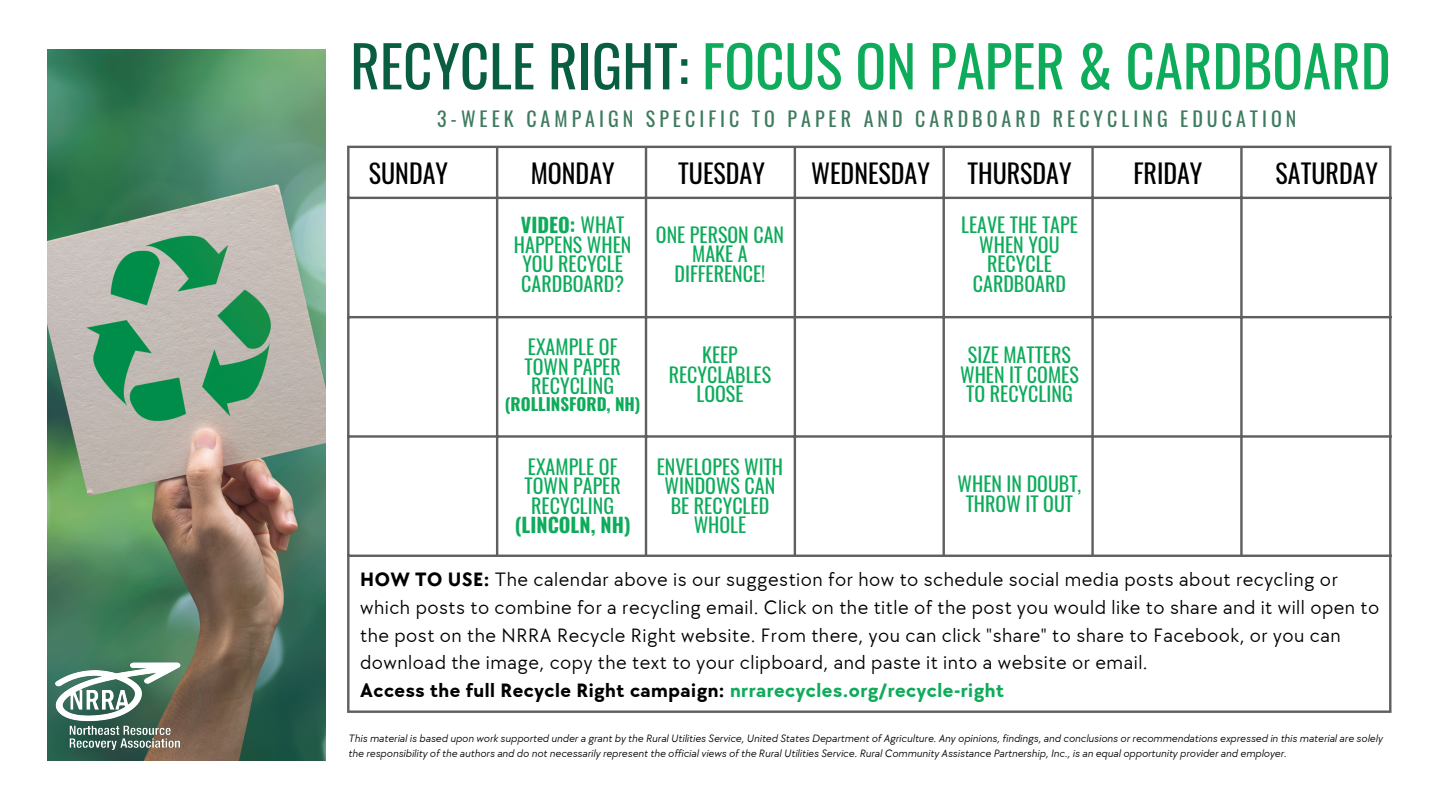
<style>
.page{position:relative;width:1440px;height:810px;background:#fff}
.page>*{position:absolute;margin:0;border:0;box-sizing:border-box;transform-origin:0 0}
.t1{font:57px "Oswald";color:#0eab5b}
.t2{font:26px "Oswald";color:#000}
.t3{font:20px/27.8px "TT Chocolates";letter-spacing:.025em;color:#000}
.t4{font:20px/19.5px "Oswald";color:#0eab5b;text-align:center}
.t5{font:20px "Oswald";letter-spacing:.2em;color:#3e7b5f}
.t6{font:700 20px "Oswald";color:#0eab5b}
.t7{font:700 17px "Oswald";color:#0eab5b}
.t8{font:italic 11px/15px "TT Chocolates";color:#000}
.s1{color:#095d40}
.s2{font-weight:700}
.s3{font-weight:700;color:#0eab5b}
</style>
<div class="page">
<img style="left:47px;top:50px;width:279px;height:710px">
<hr style="left:347px;top:148px;width:3px;height:562px;background:#605e5f">
<hr style="left:496px;top:148px;width:2px;height:407px;background:#605e5f">
<hr style="left:645px;top:148px;width:2px;height:407px;background:#605e5f">
<hr style="left:794px;top:148px;width:2px;height:407px;background:#605e5f">
<hr style="left:943px;top:148px;width:2px;height:407px;background:#605e5f">
<hr style="left:1091px;top:148px;width:3px;height:407px;background:#605e5f">
<hr style="left:1240px;top:148px;width:3px;height:407px;background:#605e5f">
<hr style="left:1389px;top:148px;width:2px;height:562px;background:#605e5f">
<hr style="left:347px;top:146px;width:1044px;height:2px;background:#605e5f">
<hr style="left:347px;top:197px;width:1044px;height:2px;background:#605e5f">
<hr style="left:347px;top:316px;width:1044px;height:2px;background:#605e5f">
<hr style="left:347px;top:435px;width:1044px;height:3px;background:#605e5f">
<hr style="left:347px;top:555px;width:1044px;height:2px;background:#605e5f">
<hr style="left:347px;top:710px;width:1044px;height:3px;background:#605e5f">
<img style="left:50px;top:630px;width:147px;height:131px">
<h1 class="t1" style="left:350px;top:21px;width:1042px"><span class="s1">RECYCLE RIGHT:</span> FOCUS ON PAPER &amp; CARDBOARD</h1>
<p class="t5" style="left:437px;top:104px;width:861px">3-WEEK CAMPAIGN SPECIFIC TO PAPER AND CARDBOARD RECYCLING EDUCATION</p>
<h2 class="t2" style="left:369px;top:153px;width:81px">SUNDAY</h2>
<h2 class="t2" style="left:531px;top:153px;width:85px">MONDAY</h2>
<h2 class="t2" style="left:678px;top:153px;width:88px">TUESDAY</h2>
<h2 class="t2" style="left:811px;top:153px;width:120px">WEDNESDAY</h2>
<h2 class="t2" style="left:967px;top:153px;width:106px">THURSDAY</h2>
<h2 class="t2" style="left:1133px;top:153px;width:71px">FRIDAY</h2>
<h2 class="t2" style="left:1276px;top:153px;width:104px">SATURDAY</h2>
<p class="t4" style="left:514px;top:214px;width:119px"><span class="s2">VIDEO:</span> WHAT<br>HAPPENS WHEN<br>YOU RECYCLE<br>CARDBOARD?</p>
<p class="t4" style="left:656px;top:224px;width:130px">ONE PERSON CAN<br>MAKE A<br>DIFFERENCE!</p>
<p class="t4" style="left:525px;top:336px;width:98px">EXAMPLE OF<br>TOWN PAPER<br>RECYCLING</p>
<p class="t7" style="left:505px;top:390px;width:137px">(ROLLINSFORD, NH)</p>
<p class="t4" style="left:525px;top:456px;width:98px">EXAMPLE OF<br>TOWN PAPER<br>RECYCLING</p>
<p class="t6" style="left:515px;top:509px;width:117px">(LINCOLN, NH)</p>
<p class="t4" style="left:669px;top:344px;width:104px">KEEP<br>RECYCLABLES<br>LOOSE</p>
<p class="t4" style="left:657px;top:456px;width:128px">ENVELOPES WITH<br>WINDOWS CAN<br>BE RECYCLED<br>WHOLE</p>
<p class="t4" style="left:961px;top:214px;width:118px">LEAVE THE TAPE<br>WHEN YOU<br>RECYCLE<br>CARDBOARD</p>
<p class="t4" style="left:960px;top:344px;width:120px">SIZE MATTERS<br>WHEN IT COMES<br>TO RECYCLING</p>
<p class="t4" style="left:958px;top:474px;width:125px">WHEN IN DOUBT,<br>THROW IT OUT</p>
<p class="t3" style="left:360px;top:566px;width:1021px"><span class="s2">HOW TO USE:</span> The calendar above is our suggestion for how to schedule social media posts about recycling or which posts to combine for a recycling email. Click on the title of the post you would like to share and it will open to the post on the NRRA Recycle Right website. From there, you can click "share" to share to Facebook, or you can download the image, copy the text to your clipboard, and paste it into a website or email.<br><span class="s2">Access the full Recycle Right campaign:</span> <span class="s3">nrrarecycles.org/recycle-right</span></p>
<p class="t8" style="left:348px;top:731px;width:1036px">This material is based upon work supported under a grant by the Rural Utilities Service, United States Department of Agriculture. Any opinions, findings, and conclusions or recommendations expressed in this material are solely the responsibility of the authors and do not necessarily represent the official views of the Rural Utilities Service. Rural Community Assistance Partnership, Inc., is an equal opportunity provider and employer.</p>
</div>
